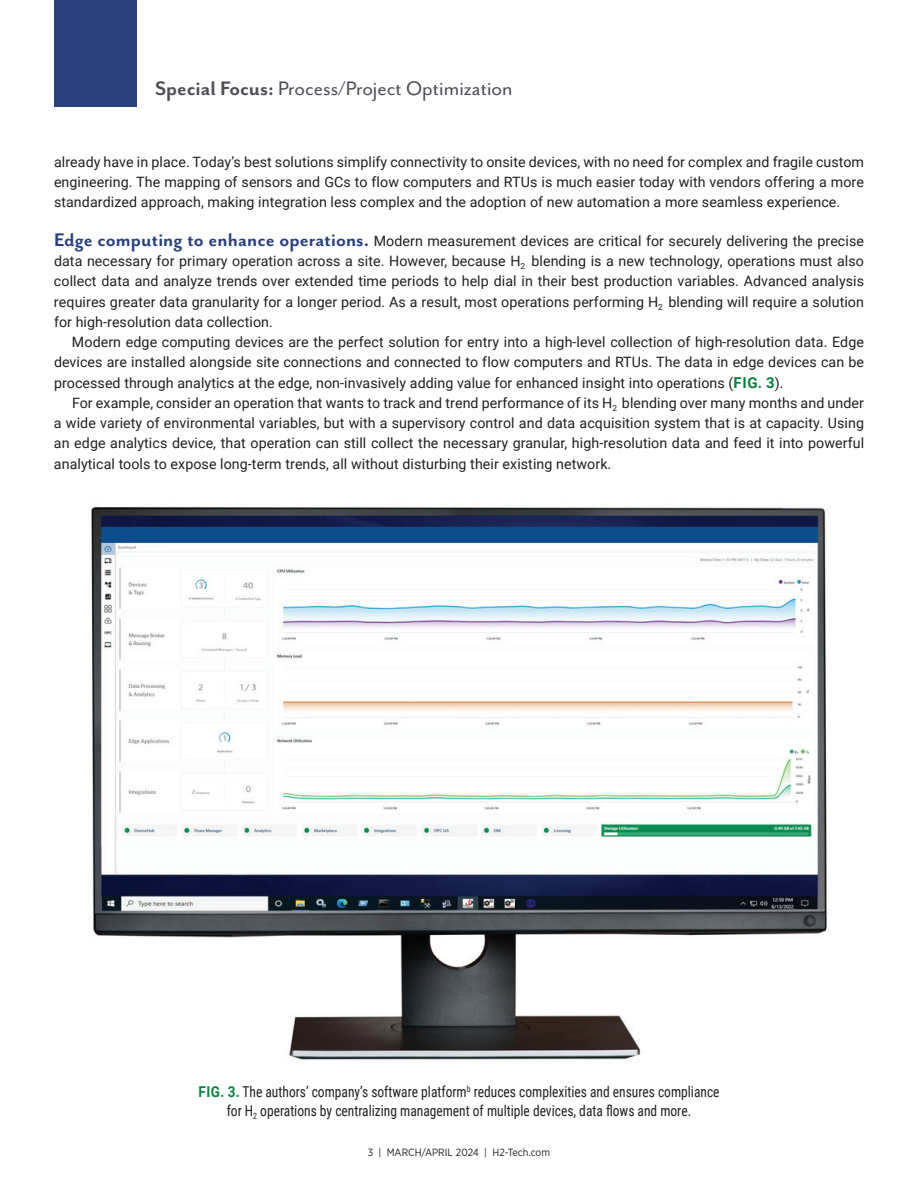
<style>
.page{position:relative;width:918px;height:1188px;background:#fff}
.page>*{position:absolute;margin:0;border:0;box-sizing:border-box;transform-origin:0 0}
.t1{font:22.5px "Mr Eaves San OT";color:#4e4f55}
.t2{font:15px/19.5px "Roboto Condensed";color:#231f20;text-align:center;scale:.9 1}
.t3{font:14.25px/20.2px "Roboto";letter-spacing:.005em;color:#231f20;text-align:justify}
.t4{font:10.5px "Gotham Narrow";color:#231f20}
.s1{font-weight:700}
.s2{font-family:"Mr Eaves San OT";font-weight:700;font-size:21px;color:#29417d}
.s3{font-weight:700;font-size:15px;color:#0b8141}
.s4{font-family:"Roboto";font-weight:700;color:#0b8141}
</style>
<div class="page">
<div style="left:54px;top:0;width:83px;height:107px;background:#29417d"></div>
<img style="left:91px;top:507px;width:738px;height:553px">
<h1 class="t1" style="left:155px;top:76px;width:359px"><span class="s1">Special Focus:</span> Process/Project Optimization</h1>
<p class="t3" style="left:54px;top:151px;width:812px">already have in place. Today’s best solutions simplify connectivity to onsite devices, with no need for complex and fragile custom engineering. The mapping of sensors and GCs to flow computers and RTUs is much easier today with vendors offering a more standardized approach, making integration less complex and the adoption of new automation a more seamless experience.</p>
<p class="t3" style="left:54px;top:230px;width:812px"><span class="s2">Edge computing to enhance operations.</span> Modern measurement devices are critical for securely delivering the precise data necessary for primary operation across a site. However, because H<sub>2</sub> blending is a new technology, operations must also collect data and analyze trends over extended time periods to help dial in their best production variables. Advanced analysis requires greater data granularity for a longer period. As a result, most operations performing H<sub>2</sub> blending will require a solution for high-resolution data collection.</p>
<p class="t3" style="left:54px;top:331px;width:812px;text-indent:18px">Modern edge computing devices are the perfect solution for entry into a high-level collection of high-resolution data. Edge devices are installed alongside site connections and connected to flow computers and RTUs. The data in edge devices can be processed through analytics at the edge, non-invasively adding value for enhanced insight into operations (<span class="s3">FIG. 3</span>).</p>
<p class="t3" style="left:54px;top:392px;width:812px;text-indent:18px">For example, consider an operation that wants to track and trend performance of its H<sub>2</sub> blending over many months and under a wide variety of environmental variables, but with a supervisory control and data acquisition system that is at capacity. Using an edge analytics device, that operation can still collect the necessary granular, high-resolution data and feed it into powerful analytical tools to expose long-term trends, all without disturbing their existing network.</p>
<p class="t2" style="left:199px;top:1081px;width:580px"><span class="s4">FIG. 3.</span> The authors’ company’s software platform<sup>b</sup> reduces complexities and ensures compliance for H<sub>2</sub> operations by centralizing management of multiple devices, data flows and more.</p>
<p class="t4" style="left:368px;top:1146px;width:184px">3 | MARCH/APRIL 2024 | H2-Tech.com</p>
</div>
